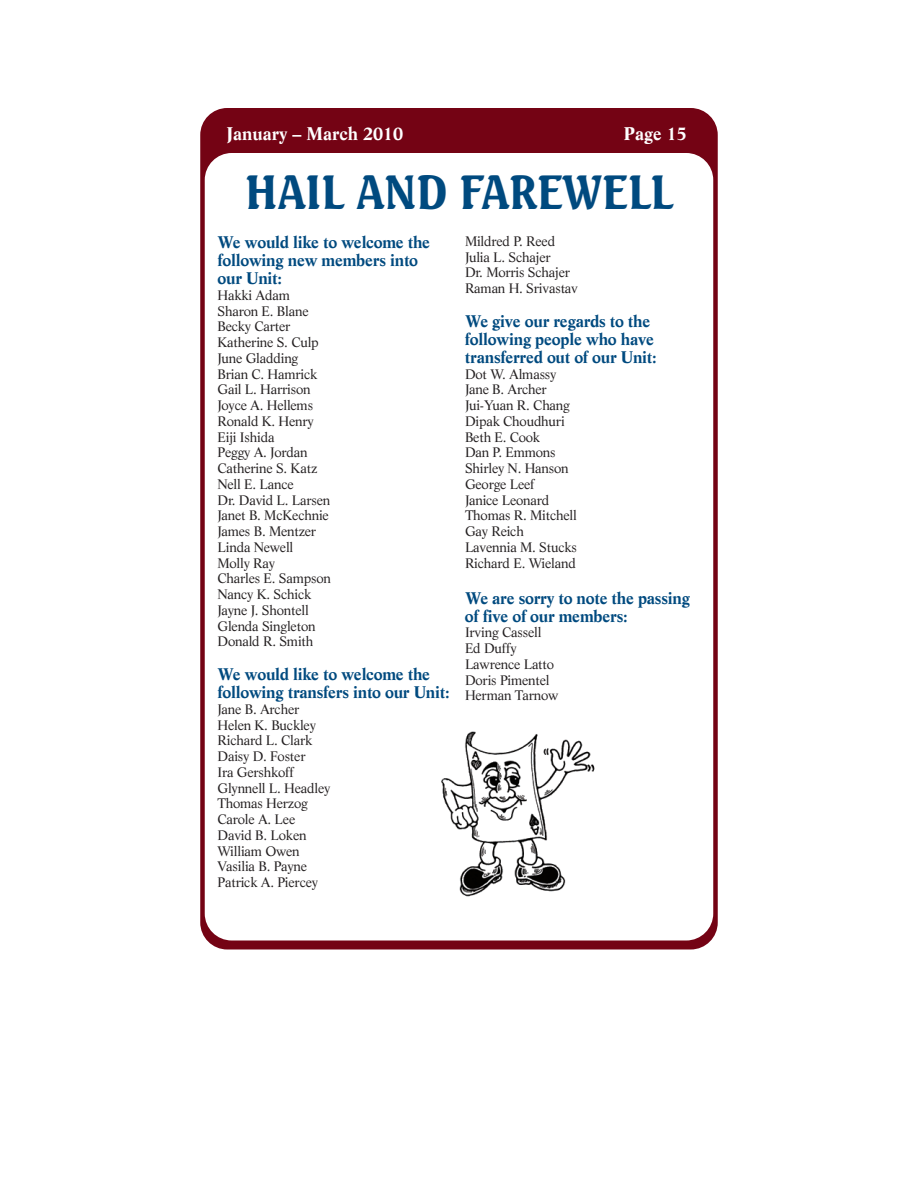
<style>
.page{position:relative;width:918px;height:1188px;background:#fff}
.page>*{position:absolute;margin:0;border:0;box-sizing:border-box;transform-origin:0 0}
.t1{font:700 46.5px "Seagull BT";letter-spacing:-.015em;color:#004a7f}
.t2{font:700 18px "Life";color:#fff}
.t3{font:700 16.5px/18px "Life";letter-spacing:-.015em;color:#004a7f}
.t4{font:13.5px/15.8px "Life";letter-spacing:-.015em;color:#231f20}
</style>
<div class="page">
<div style="left:200px;top:108px;width:518px;height:842px;background:#740314;border-radius:27px"></div>
<div style="left:205px;top:153px;width:508px;height:787px;background:#fff;border-radius:27px"></div>
<img style="left:441px;top:731px;width:154px;height:166px">
<h2 class="t2" style="left:226px;top:126px;width:178px">January – March 2010</h2>
<h2 class="t2" style="left:624px;top:126px;width:65px">Page 15</h2>
<h1 class="t1" style="left:245px;top:172px;width:430px">HAIL AND FAREWELL</h1>
<p class="t3" style="left:217px;top:235px;width:214px">We would like to welcome the following new members into our Unit:</p>
<p class="t4" style="left:217px;top:288px;width:115px">Hakki Adam<br>Sharon E. Blane<br>Becky Carter<br>Katherine S. Culp<br>June Gladding<br>Brian C. Hamrick<br>Gail L. Harrison<br>Joyce A. Hellems<br>Ronald K. Henry<br>Eiji Ishida<br>Peggy A. Jordan<br>Catherine S. Katz<br>Nell E. Lance<br>Dr. David L. Larsen<br>Janet B. McKechnie<br>James B. Mentzer<br>Linda Newell<br>Molly Ray<br>Charles E. Sampson<br>Nancy K. Schick<br>Jayne J. Shontell<br>Glenda Singleton<br>Donald R. Smith</p>
<p class="t3" style="left:217px;top:667px;width:234px">We would like to welcome the following transfers into our Unit:</p>
<p class="t4" style="left:217px;top:702px;width:114px">Jane B. Archer<br>Helen K. Buckley<br>Richard L. Clark<br>Daisy D. Foster<br>Ira Gershkoff<br>Glynnell L. Headley<br>Thomas Herzog<br>Carole A. Lee<br>David B. Loken<br>William Owen<br>Vasilia B. Payne<br>Patrick A. Piercey</p>
<p class="t4" style="left:465px;top:234px;width:115px">Mildred P. Reed<br>Julia L. Schajer<br>Dr. Morris Schajer<br>Raman H. Srivastav</p>
<p class="t3" style="left:465px;top:313px;width:193px">We give our regards to the following people who have transferred out of our Unit:</p>
<p class="t4" style="left:465px;top:367px;width:114px">Dot W. Almassy<br>Jane B. Archer<br>Jui-Yuan R. Chang<br>Dipak Choudhuri<br>Beth E. Cook<br>Dan P. Emmons<br>Shirley N. Hanson<br>George Leef<br>Janice Leonard<br>Thomas R. Mitchell<br>Gay Reich<br>Lavennia M. Stucks<br>Richard E. Wieland</p>
<p class="t3" style="left:465px;top:590px;width:227px">We are sorry to note the passing of five of our members:</p>
<p class="t4" style="left:465px;top:626px;width:95px">Irving Cassell<br>Ed Duffy<br>Lawrence Latto<br>Doris Pimentel<br>Herman Tarnow</p>
</div>
